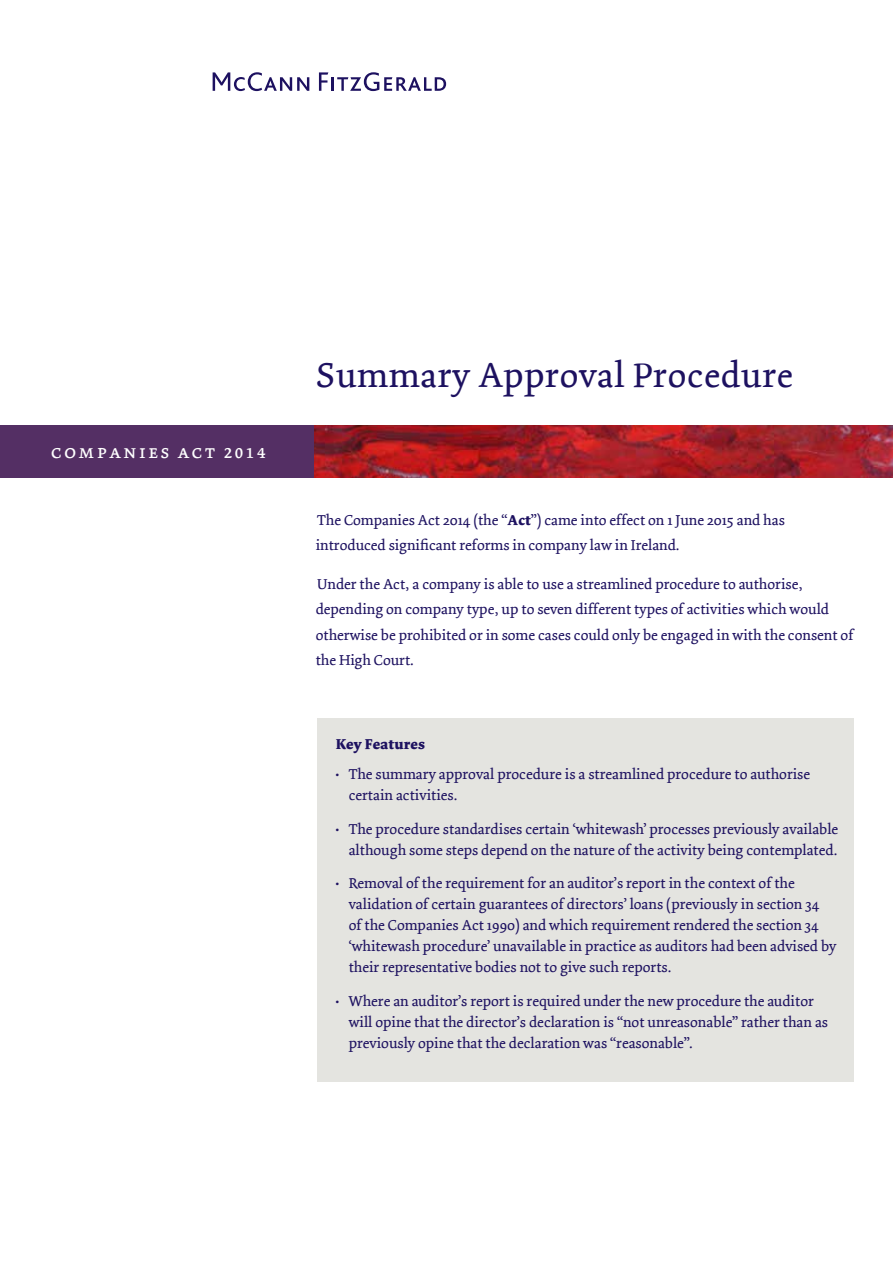
<style>
.page{position:relative;width:893px;height:1263px;background:#fff}
.page>*{position:absolute;margin:0;border:0;box-sizing:border-box;transform-origin:0 0}
.t1{font:36px "Dolly";letter-spacing:.02em;color:#1d1160}
.t2{font:24px "Dolly Small Caps";letter-spacing:.1em;color:#fff}
.t3{font:19.5px "Dolly Small Caps";letter-spacing:.1em;color:#fff}
.t4{font:15px/21px "Dolly";color:#1d1160}
.t5{font:700 15px "Dolly";letter-spacing:.02em;color:#1d1160}
.s1{font-weight:700}
</style>
<div class="page">
<div style="left:317px;top:719px;width:537px;height:363px;background:#e4e4e0"></div>
<svg style="left:213px;top:72px;width:96px;height:19px"></svg>
<svg style="left:319px;top:72px;width:127px;height:19px"></svg>
<div style="left:0;top:426px;width:315px;height:52px;background:#542f64"></div>
<img style="left:315px;top:426px;width:578px;height:52px">
<h3 class="t3" style="left:51px;top:440px;width:216px">companies act 2014</h3>
<h2 class="t2" style="left:21px;top:444px;width:273px">companies bill 2012</h2>
<h1 class="t1" style="left:316px;top:354px;width:478px">Summary Approval Procedure</h1>
<p class="t4" style="left:316px;top:507px;width:471px;line-height:25.5px">The Companies Act 2014 (the “<span class="s1">Act</span>”) came into effect on 1 June 2015 and has introduced significant reforms in company law in Ireland.</p>
<p class="t4" style="left:316px;top:571px;width:539px;line-height:25.5px">Under the Act, a company is able to use a streamlined procedure to authorise, depending on company type, up to seven different types of activities which would otherwise be prohibited or in some cases could only be engaged in with the consent of the High Court.</p>
<p class="t5" style="left:336px;top:735px;width:91px">Key Features</p>
<p class="t4" style="left:349px;top:764px;width:463px;text-indent:-13px">• The summary approval procedure is a streamlined procedure to authorise certain activities.</p>
<p class="t4" style="left:336px;top:818px;width:504px;text-align:right">• The procedure standardises certain ‘whitewash’ processes previously available although some steps depend on the nature of the activity being contemplated.</p>
<p class="t4" style="left:349px;top:873px;width:489px;text-indent:-13px">• Removal of the requirement for an auditor’s report in the context of the validation of certain guarantees of directors’ loans (previously in section 34<br>of the Companies Act 1990) and which requirement rendered the section 34 ‘whitewash procedure’ unavailable in practice as auditors had been advised by their representative bodies not to give such reports.</p>
<p class="t4" style="left:349px;top:991px;width:481px;text-indent:-13px">• Where an auditor’s report is required under the new procedure the auditor will opine that the director’s declaration is “not unreasonable” rather than as previously opine that the declaration was “reasonable”.</p>
</div>
